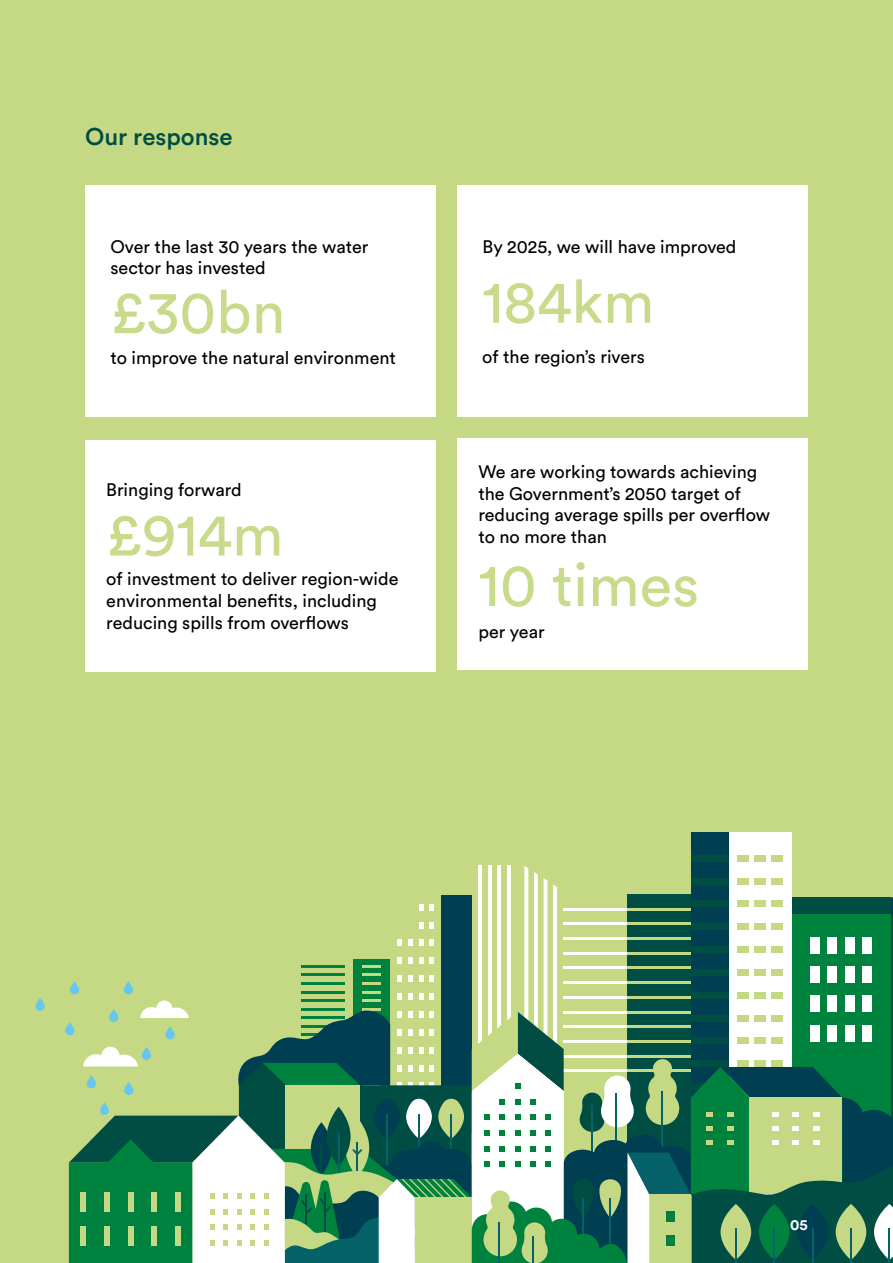
<style>
.page{position:relative;width:893px;height:1263px;background:#c5d984}
.page>*{position:absolute;margin:0;border:0;box-sizing:border-box;transform-origin:0 0}
.t1{font:60px "Circular Std";color:#c8db8b}
.t2{font:500 24px "Circular Std";color:#004d44}
.t3{font:18px/21.6px "Circular Std";color:#000}
.t4{font:700 15px "Circular Std";color:#fff}
</style>
<div class="page">
<div style="left:691px;top:832px;width:38px;height:362px;background:#003e51"></div>
<div style="left:691px;top:855px;width:38px;height:6px;background:#004d44"></div>
<div style="left:729px;top:832px;width:63px;height:362px;background:#fff"></div>
<div style="left:754px;top:855px;width:12px;height:6px;background:#c5d984"></div>
<div style="left:737px;top:855px;width:12px;height:6px;background:#c5d984"></div>
<div style="left:771px;top:855px;width:11px;height:6px;background:#c5d984"></div>
<svg style="left:69px;top:856px;width:824px;height:407px"></svg>
<svg style="left:142px;top:1047px;width:9px;height:13px"></svg>
<svg style="left:165px;top:1026px;width:10px;height:13px"></svg>
<svg style="left:70px;top:981px;width:9px;height:13px"></svg>
<svg style="left:109px;top:1009px;width:9px;height:13px"></svg>
<svg style="left:124px;top:981px;width:9px;height:13px"></svg>
<svg style="left:35px;top:998px;width:10px;height:13px"></svg>
<svg style="left:65px;top:1022px;width:10px;height:13px"></svg>
<div style="left:85px;top:186px;width:351px;height:231px;background:#fff"></div>
<div style="left:457px;top:186px;width:351px;height:231px;background:#fff"></div>
<div style="left:457px;top:438px;width:351px;height:231px;background:#fff"></div>
<div style="left:85px;top:441px;width:351px;height:231px;background:#fff"></div>
<h2 class="t2" style="left:85px;top:121px;width:149px">Our response</h2>
<p class="t3" style="left:111px;top:236px;width:259px">Over the last 30 years the water sector has invested</p>
<h1 class="t1" style="left:111px;top:276px;width:176px">£30bn</h1>
<p class="t3" style="left:111px;top:347px;width:287px">to improve the natural environment</p>
<p class="t3" style="left:106px;top:478px;width:137px">Bringing forward</p>
<h1 class="t1" style="left:106px;top:498px;width:179px">£914m</h1>
<p class="t3" style="left:106px;top:568px;width:294px">of investment to deliver region-wide environmental benefits, including reducing spills from overflows</p>
<p class="t3" style="left:483px;top:235px;width:255px">By 2025, we will have improved</p>
<h1 class="t1" style="left:482px;top:265px;width:174px">184km</h1>
<p class="t3" style="left:482px;top:345px;width:164px">of the region’s rivers</p>
<p class="t3" style="left:478px;top:461px;width:293px">We are working towards achieving the Government’s 2050 target of reducing average spills per overflow to no more than</p>
<h1 class="t1" style="left:478px;top:548px;width:222px">10 times</h1>
<p class="t3" style="left:478px;top:621px;width:68px">per year</p>
<p class="t4" style="left:790px;top:1215px;width:19px">05</p>
</div>
